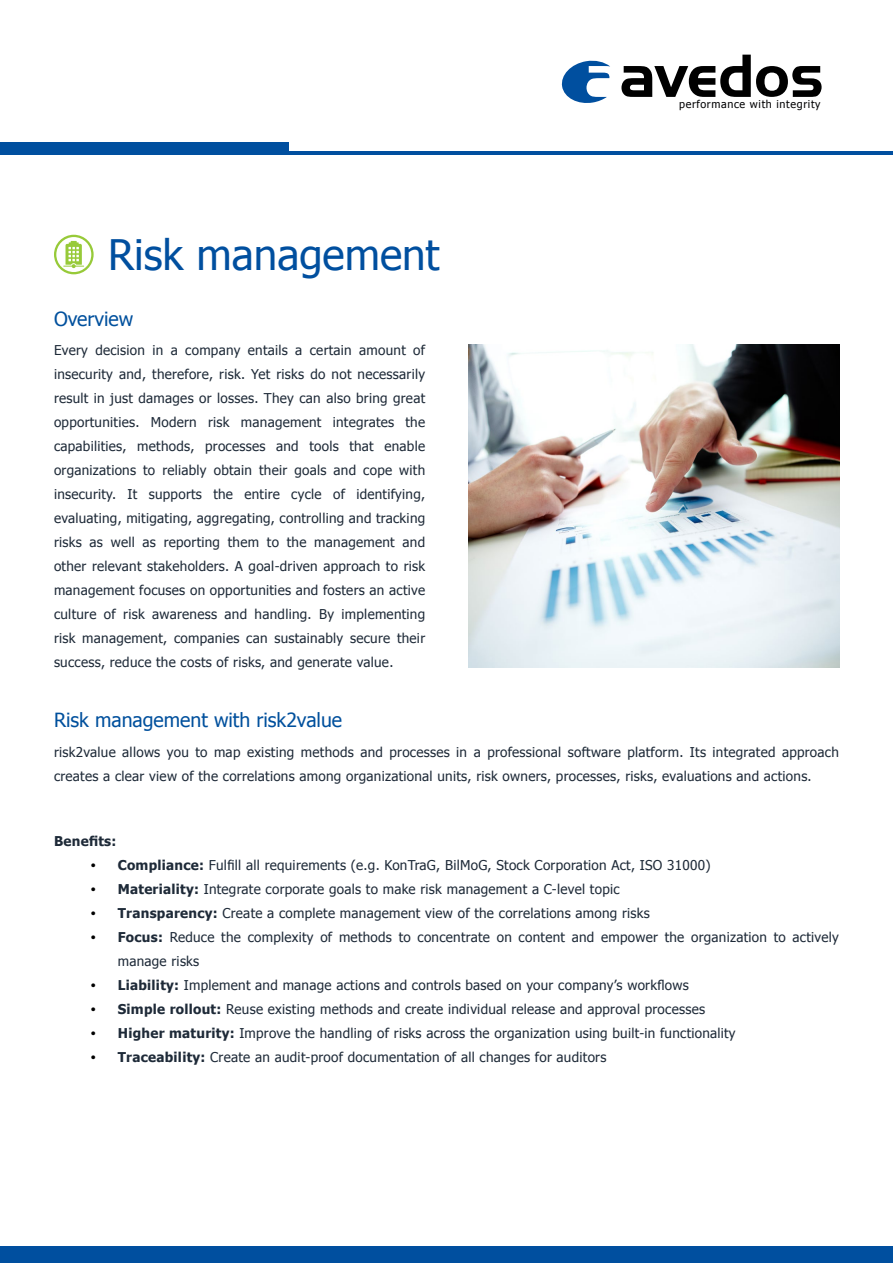
<style>
.page{position:relative;width:893px;height:1263px;background:#fff}
.page>*{position:absolute;margin:0;border:0;box-sizing:border-box;transform-origin:0 0}
.t1{font:42px "Tahoma";color:#004f9f}
.t2{font:19.5px "Tahoma";color:#00509d}
.t3{font:13.5px/24px "Tahoma";letter-spacing:.02em;color:#1e2a38}
.t4{font:700 13.5px "Tahoma";letter-spacing:.02em;color:#1e2a38}
.t5{font:10.8px "Tahoma";letter-spacing:.06em;color:#020203}
.s1{font-family:"Myriad Pro";font-size:18px;color:#000}
.s2{font-weight:700}
</style>
<div class="page">
<img style="left:468px;top:345px;width:372px;height:322px">
<svg style="left:54px;top:235px;width:40px;height:39px"></svg>
<svg style="left:621px;top:55px;width:201px;height:42px"></svg>
<svg style="left:561px;top:60px;width:49px;height:43px"></svg>
<hr style="left:0;top:152px;width:893px;height:3px;background:#004f9f">
<div style="left:0;top:142px;width:288px;height:12px;background:#004f9f"></div>
<div style="left:0;top:1247px;width:893px;height:16px;background:#004f9f"></div>
<h1 class="t1" style="left:108px;top:226px;width:333px">Risk management</h1>
<h2 class="t2" style="left:54px;top:306px;width:81px">Overview</h2>
<p class="t3" style="left:54px;top:339px;width:373px;text-align:justify">Every decision in a company entails a certain amount of insecurity and, therefore, risk. Yet risks do not necessarily result in just damages or losses. They can also bring great opportunities. Modern risk management integrates the capabilities, methods, processes and tools that enable organizations to reliably obtain their goals and cope with insecurity. It supports the entire cycle of identifying, evaluating, mitigating, aggregating, controlling and tracking risks as well as reporting them to the management and other relevant stakeholders. A goal-driven approach to risk management focuses on opportunities and fosters an active culture of risk awareness and handling. By implementing risk management, companies can sustainably secure their success, reduce the costs of risks, and generate value.</p>
<h2 class="t2" style="left:54px;top:707px;width:290px">Risk management with risk2value</h2>
<p class="t5" style="left:679px;top:97px;width:143px">performance with integrity</p>
<p class="t3" style="left:54px;top:741px;width:786px">risk2value allows you to map existing methods and processes in a professional software platform. Its integrated approach creates a clear view of the correlations among organizational units, risk owners, processes, risks, evaluations and actions.</p>
<p class="t4" style="left:54px;top:831px;width:64px">Benefits:</p>
<p class="t3" style="left:91px;top:853px;width:621px"><span class="s1">•</span> <span class="s2">Compliance:</span> Fulfill all requirements (e.g. KonTraG, BilMoG, Stock Corporation Act, ISO 31000)</p>
<p class="t3" style="left:91px;top:877px;width:530px"><span class="s1">•</span> <span class="s2">Materiality:</span> Integrate corporate goals to make risk management a C-level topic</p>
<p class="t3" style="left:91px;top:901px;width:561px"><span class="s1">•</span> <span class="s2">Transparency:</span> Create a complete management view of the correlations among risks</p>
<p class="t3" style="left:118px;top:925px;width:723px;text-indent:-27px"><span class="s1">•</span> <span class="s2">Focus:</span> Reduce the complexity of methods to concentrate on content and empower the organization to actively manage risks</p>
<p class="t3" style="left:91px;top:973px;width:599px"><span class="s1">•</span> <span class="s2">Liability:</span> Implement and manage actions and controls based on your company’s workflows</p>
<p class="t3" style="left:91px;top:997px;width:616px"><span class="s1">•</span> <span class="s2">Simple rollout:</span> Reuse existing methods and create individual release and approval processes</p>
<p class="t3" style="left:91px;top:1021px;width:646px"><span class="s1">•</span> <span class="s2">Higher maturity:</span> Improve the handling of risks across the organization using built-in functionality</p>
<p class="t3" style="left:91px;top:1045px;width:517px"><span class="s1">•</span> <span class="s2">Traceability:</span> Create an audit-proof documentation of all changes for auditors</p>
</div>
